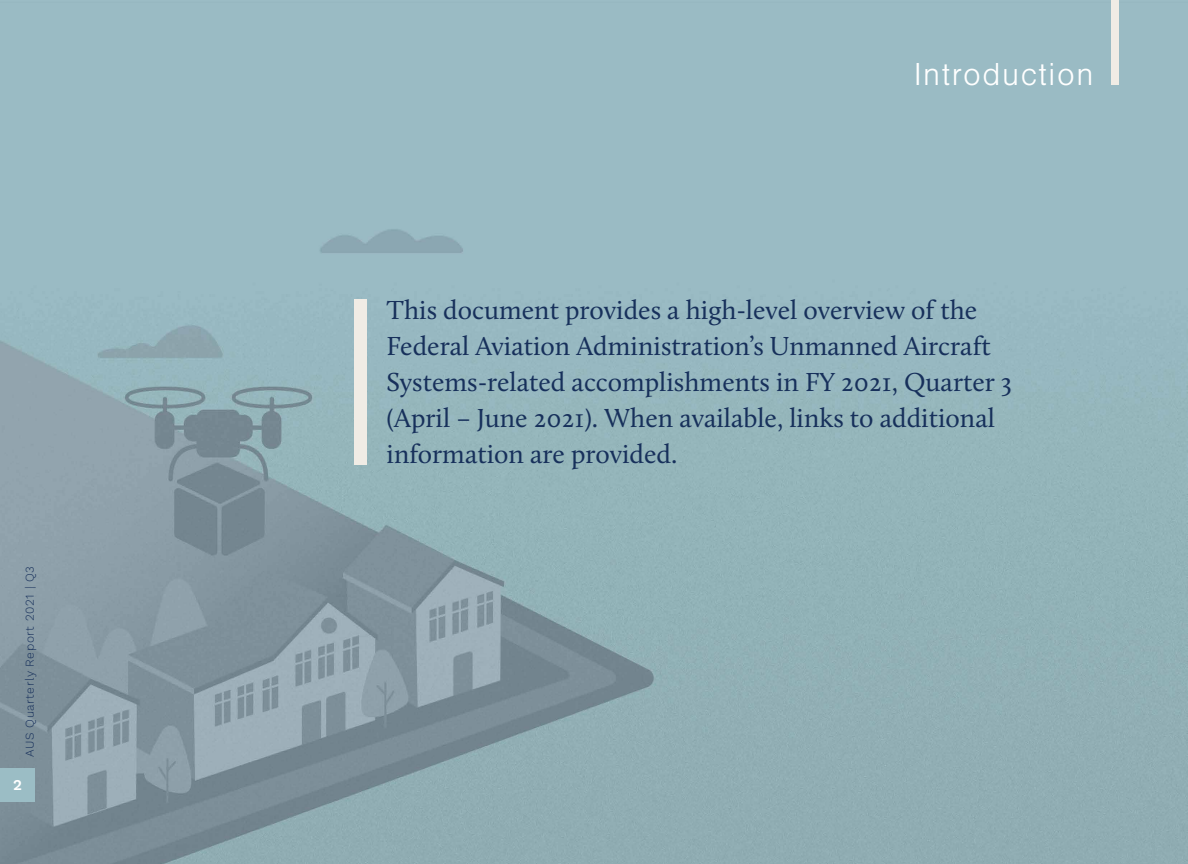
<style>
.page{position:relative;width:1188px;height:864px;background:#fff}
.page>*{position:absolute;margin:0;border:0;box-sizing:border-box;transform-origin:0 0}
.t1{font:300 33px "Nimbus San";letter-spacing:.05em;color:#fff}
.t2{font:27px/36px "Calluna";color:#17305b}
.t3{font:600 15px "Work Sans";color:#fff}
.t4{font:300 12px "Work Sans";letter-spacing:.05em;color:#17305b}
</style>
<div class="page">
<img style="left:0;top:1px;width:1188px;height:863px">
<div style="left:0;top:768px;width:35px;height:33px;background:#9bbdc5"></div>
<div style="left:354px;top:299px;width:13px;height:166px;background:#f0ece5"></div>
<div style="left:1112px;top:0;width:7px;height:84px;background:#f0ece5"></div>
<p class="t4" style="left:23px;top:757px;width:193px;rotate:-90deg">AUS Quarterly Report 2021 | Q3</p>
<p class="t3" style="left:13px;top:776px;width:10px">2</p>
<h1 class="t1" style="left:914px;top:57px;width:181px">Introduction</h1>
<h2 class="t2" style="left:387px;top:292px;width:627px">This document provides a high-level overview of the Federal Aviation Administration’s Unmanned Aircraft Systems-related accomplishments in FY 2021, Quarter 3 (April – June 2021). When available, links to additional information are provided.</h2>
</div>
